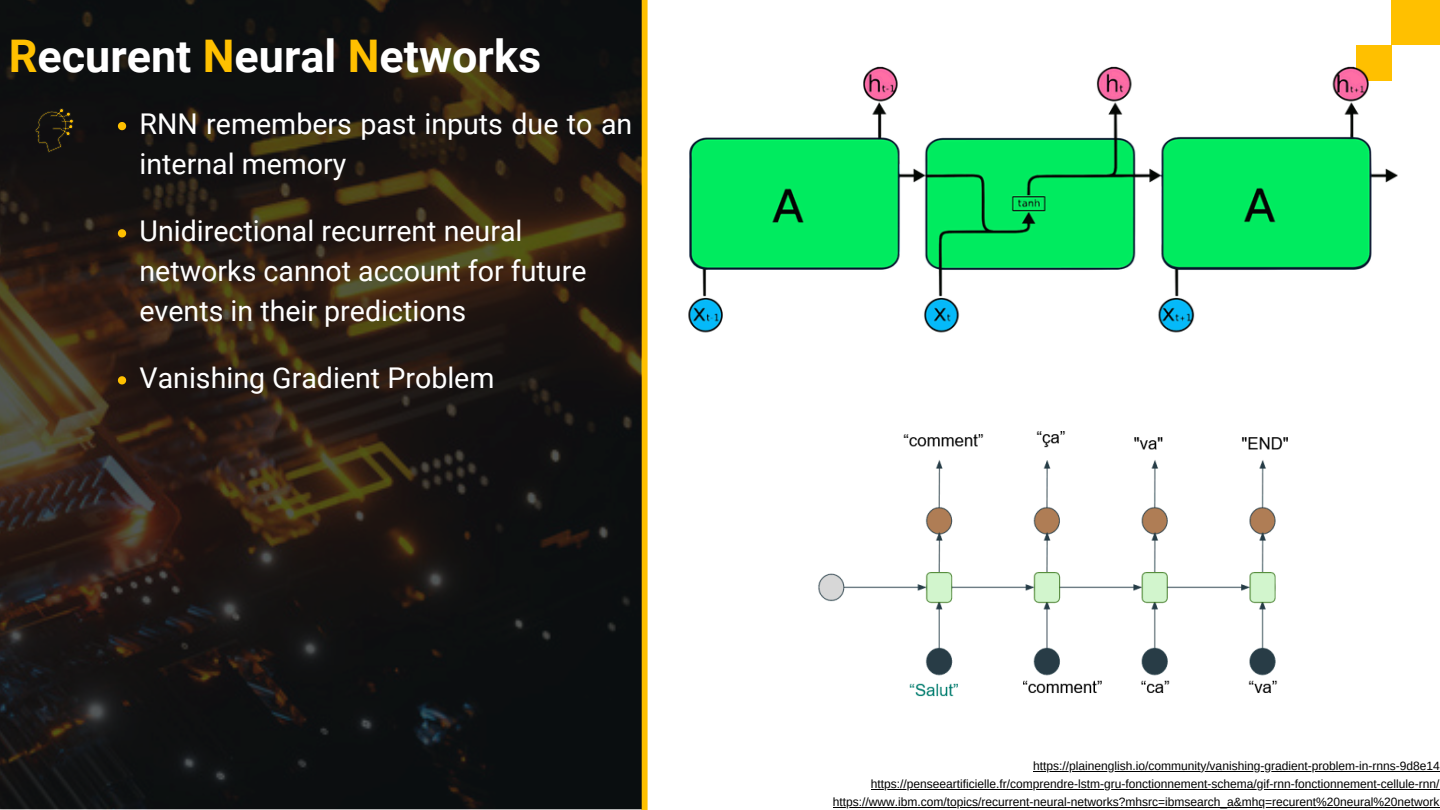
<style>
.page{position:relative;width:1440px;height:810px;background:#fff}
.page>*{position:absolute;margin:0;border:0;box-sizing:border-box;transform-origin:0 0}
.t1{font:700 45px "Roboto";color:#fff}
.t2{font:28.6px/39.8px "Roboto";color:#fff}
.t3{font:12px "Arimo";color:#000}
.s1{color:#ffc000}
</style>
<div class="page">
<div style="left:642px;top:0;width:6px;height:810px;background:#ffc000"></div>
<img style="left:0;top:0;width:641px;height:810px">
<svg style="left:35px;top:108px;width:38px;height:45px;background:#201c11"></svg>
<div style="left:1392px;top:0;width:48px;height:45px;background:#ffc000"></div>
<img style="left:818px;top:431px;width:470px;height:266px">
<img style="left:688px;top:10px;width:710px;height:323px">
<svg style="left:118px;top:122px;width:8px;height:8px"></svg>
<svg style="left:118px;top:229px;width:8px;height:8px"></svg>
<svg style="left:118px;top:376px;width:8px;height:8px"></svg>
<hr style="left:833px;top:807px;width:607px;height:1px;background:#000">
<hr style="left:1033px;top:771px;width:407px;height:1px;background:#000">
<hr style="left:871px;top:789px;width:569px;height:1px;background:#000">
<p class="t1" style="left:9px;top:30px;width:534px"><span class="s1">R</span>ecurent <span class="s1">N</span>eural <span class="s1">N</span>etworks</p>
<p class="t2" style="left:140px;top:104px;width:494px">RNN remembers past inputs due to an internal memory</p>
<p class="t2" style="left:140px;top:212px;width:449px">Unidirectional recurrent neural networks cannot account for future events in their predictions</p>
<p class="t2" style="left:140px;top:359px;width:356px">Vanishing Gradient Problem</p>
<p class="t3" style="left:1033px;top:760px;width:408px">https://plainenglish.io/community/vanishing-gradient-problem-in-rnns-9d8e14</p>
<p class="t3" style="left:871px;top:777px;width:570px">https://penseeartificielle.fr/comprendre-lstm-gru-fonctionnement-schema/gif-rnn-fonctionnement-cellule-rnn/</p>
<h1 class="t3" style="left:833px;top:795px;width:608px">https://www.ibm.com/topics/recurrent-neural-networks?mhsrc=ibmsearch_a&amp;mhq=recurent%20neural%20network</h1>
</div>
